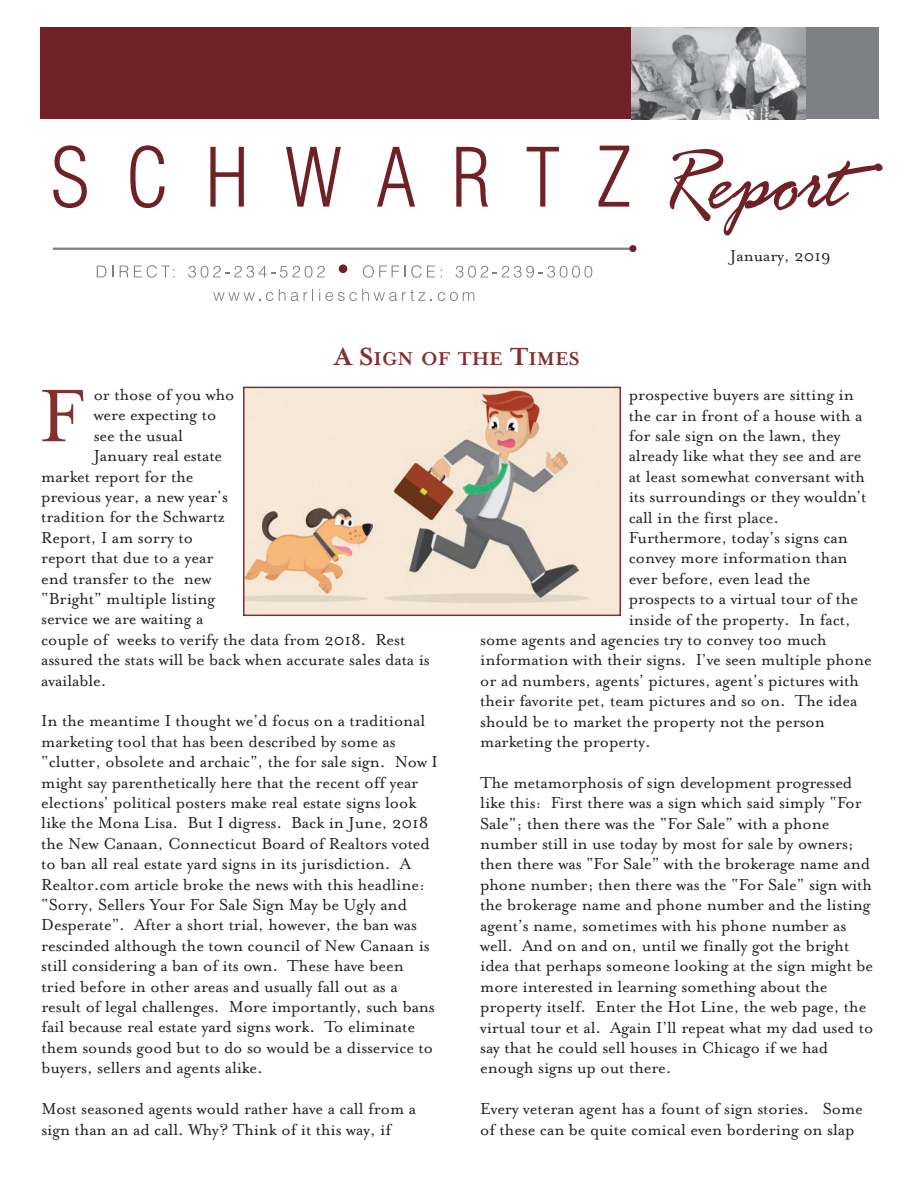
<style>
.page{position:relative;width:918px;height:1188px;background:#fff}
.page>*{position:absolute;margin:0;border:0;box-sizing:border-box;transform-origin:0 0}
.t1{font:85.5px "Mrs Eaves Roman";color:#822f2f}
.t2{font:700 21.3px "Mrs Eaves";color:#822f2f}
.t3{font:18.3px/20.4px "Mrs Eaves Roman";letter-spacing:-.005em;color:#231f20}
.t4{font:18px "Mrs Eaves Roman";color:#231f20}
.s1{font-size:28.5px}
</style>
<div class="page">
<svg style="left:97px;top:266px;width:9px;height:11px"></svg>
<svg style="left:120px;top:266px;width:8px;height:11px"></svg>
<svg style="left:134px;top:265px;width:40px;height:13px"></svg>
<svg style="left:188px;top:266px;width:137px;height:12px"></svg>
<div style="left:339px;top:264px;width:8px;height:9px;background:#702126;border-radius:50%"></div>
<svg style="left:363px;top:265px;width:72px;height:13px"></svg>
<svg style="left:456px;top:266px;width:136px;height:12px"></svg>
<svg style="left:213px;top:292px;width:47px;height:9px"></svg>
<svg style="left:266px;top:289px;width:47px;height:12px"></svg>
<svg style="left:326px;top:289px;width:99px;height:12px"></svg>
<svg style="left:438px;top:292px;width:36px;height:9px"></svg>
<div style="left:40px;top:27px;width:592px;height:92px;background:#702126"></div>
<div style="left:805px;top:27px;width:74px;height:92px;background:#7e8083"></div>
<hr style="left:53px;top:248px;width:578px;height:2px;background:#7e8083">
<div style="left:629px;top:245px;width:7px;height:7px;background:#702126;border-radius:50%"></div>
<svg style="left:53px;top:145px;width:34px;height:63px"></svg>
<svg style="left:130px;top:145px;width:35px;height:63px"></svg>
<svg style="left:210px;top:147px;width:34px;height:60px"></svg>
<svg style="left:286px;top:147px;width:55px;height:60px"></svg>
<svg style="left:377px;top:147px;width:38px;height:60px"></svg>
<svg style="left:456px;top:147px;width:32px;height:60px"></svg>
<svg style="left:527px;top:147px;width:32px;height:60px"></svg>
<svg style="left:599px;top:146px;width:30px;height:61px"></svg>
<svg style="left:669px;top:149px;width:214px;height:87px"></svg>
<img style="left:631px;top:27px;width:175px;height:92px">
<img style="left:246px;top:390px;width:372px;height:223px">
<div style="left:243px;top:387px;width:378px;height:229px;border:2px solid #822f2f"></div>
<p class="t2" style="left:334px;top:346px;width:247px"><span class="s1">A S</span>IGN OF THE <span class="s1">T</span>IMES</p>
<p class="t4" style="left:730px;top:244px;width:102px">January, 2019</p>
<p class="t3" style="left:94px;top:383px;width:142px">or those of you who</p>
<p class="t3" style="left:94px;top:404px;width:124px">were expecting to</p>
<p class="t3" style="left:94px;top:424px;width:91px">see the usual</p>
<p class="t3" style="left:94px;top:445px;width:130px">January real estate</p>
<p class="t3" style="left:41px;top:465px;width:154px">market report for the</p>
<p class="t3" style="left:41px;top:485px;width:188px">previous year, a new year’s</p>
<p class="t3" style="left:41px;top:506px;width:185px">tradition for the Schwartz</p>
<p class="t3" style="left:41px;top:526px;width:153px">Report, I am sorry to</p>
<p class="t3" style="left:41px;top:547px;width:174px">report that due to a year</p>
<p class="t3" style="left:41px;top:567px;width:172px">end transfer to the new</p>
<p class="t3" style="left:41px;top:587px;width:176px">“Bright” multiple listing</p>
<p class="t3" style="left:41px;top:608px;width:164px">service we are waiting a</p>
<p class="t3" style="left:41px;top:628px;width:366px">couple of weeks to verify the data from 2018. Rest</p>
<p class="t3" style="left:41px;top:649px;width:390px">assured the stats will be back when accurate sales data is</p>
<p class="t3" style="left:41px;top:669px;width:67px">available.</p>
<p class="t3" style="left:41px;top:710px;width:398px">In the meantime I thought we’d focus on a traditional marketing tool that has been described by some as “clutter, obsolete and archaic”, the for sale sign. Now I might say parenthetically here that the recent off year elections’ political posters make real estate signs look like the Mona Lisa. But I digress. Back in June, 2018 the New Canaan, Connecticut Board of Realtors voted to ban all real estate yard signs in its jurisdiction. A Realtor.com article broke the news with this headline: “Sorry, Sellers Your For Sale Sign May be Ugly and Desperate”. After a short trial, however, the ban was rescinded although the town council of New Canaan is still considering a ban of its own. These have been tried before in other areas and usually fall out as a result of legal challenges. More importantly, such bans fail because real estate yard signs work. To eliminate them sounds good but to do so would be a disservice to buyers, sellers and agents alike.</p>
<p class="t3" style="left:41px;top:1098px;width:376px">Most seasoned agents would rather have a call from a sign than an ad call. Why? Think of it this way, if</p>
<h1 class="t1" style="left:39px;top:362px;width:47px">F</h1>
<p class="t3" style="left:629px;top:384px;width:227px">prospective buyers are sitting in</p>
<p class="t3" style="left:629px;top:404px;width:235px">the car in front of a house with a</p>
<p class="t3" style="left:629px;top:424px;width:213px">for sale sign on the lawn, they</p>
<p class="t3" style="left:629px;top:445px;width:234px">already like what they see and are</p>
<p class="t3" style="left:629px;top:465px;width:238px">at least somewhat conversant with</p>
<p class="t3" style="left:629px;top:486px;width:239px">its surroundings or they wouldn’t</p>
<p class="t3" style="left:629px;top:506px;width:152px">call in the first place.</p>
<p class="t3" style="left:629px;top:526px;width:221px">Furthermore, today’s signs can</p>
<p class="t3" style="left:629px;top:547px;width:221px">convey more information than</p>
<p class="t3" style="left:629px;top:567px;width:183px">ever before, even lead the</p>
<p class="t3" style="left:629px;top:588px;width:231px">prospects to a virtual tour of the</p>
<p class="t3" style="left:629px;top:608px;width:224px">inside of the property. In fact,</p>
<p class="t3" style="left:480px;top:628px;width:348px">some agents and agencies try to convey too much</p>
<p class="t3" style="left:480px;top:649px;width:393px">information with their signs. I’ve seen multiple phone</p>
<p class="t3" style="left:480px;top:669px;width:380px">or ad numbers, agents’ pictures, agent’s pictures with</p>
<p class="t3" style="left:480px;top:690px;width:379px">their favorite pet, team pictures and so on. The idea</p>
<p class="t3" style="left:480px;top:710px;width:346px">should be to market the property not the person</p>
<p class="t3" style="left:480px;top:730px;width:172px">marketing the property.</p>
<p class="t3" style="left:480px;top:771px;width:395px">The metamorphosis of sign development progressed like this: First there was a sign which said simply “For Sale”; then there was the “For Sale” with a phone number still in use today by most for sale by owners; then there was “For Sale” with the brokerage name and phone number; then there was the “For Sale” sign with the brokerage name and phone number and the listing agent’s name, sometimes with his phone number as well. And on and on, until we finally got the bright idea that perhaps someone looking at the sign might be more interested in learning something about the property itself. Enter the Hot Line, the web page, the virtual tour et al. Again I’ll repeat what my dad used to say that he could sell houses in Chicago if we had enough signs up out there.</p>
<p class="t3" style="left:480px;top:1098px;width:384px">Every veteran agent has a fount of sign stories. Some of these can be quite comical even bordering on slap</p>
</div>
